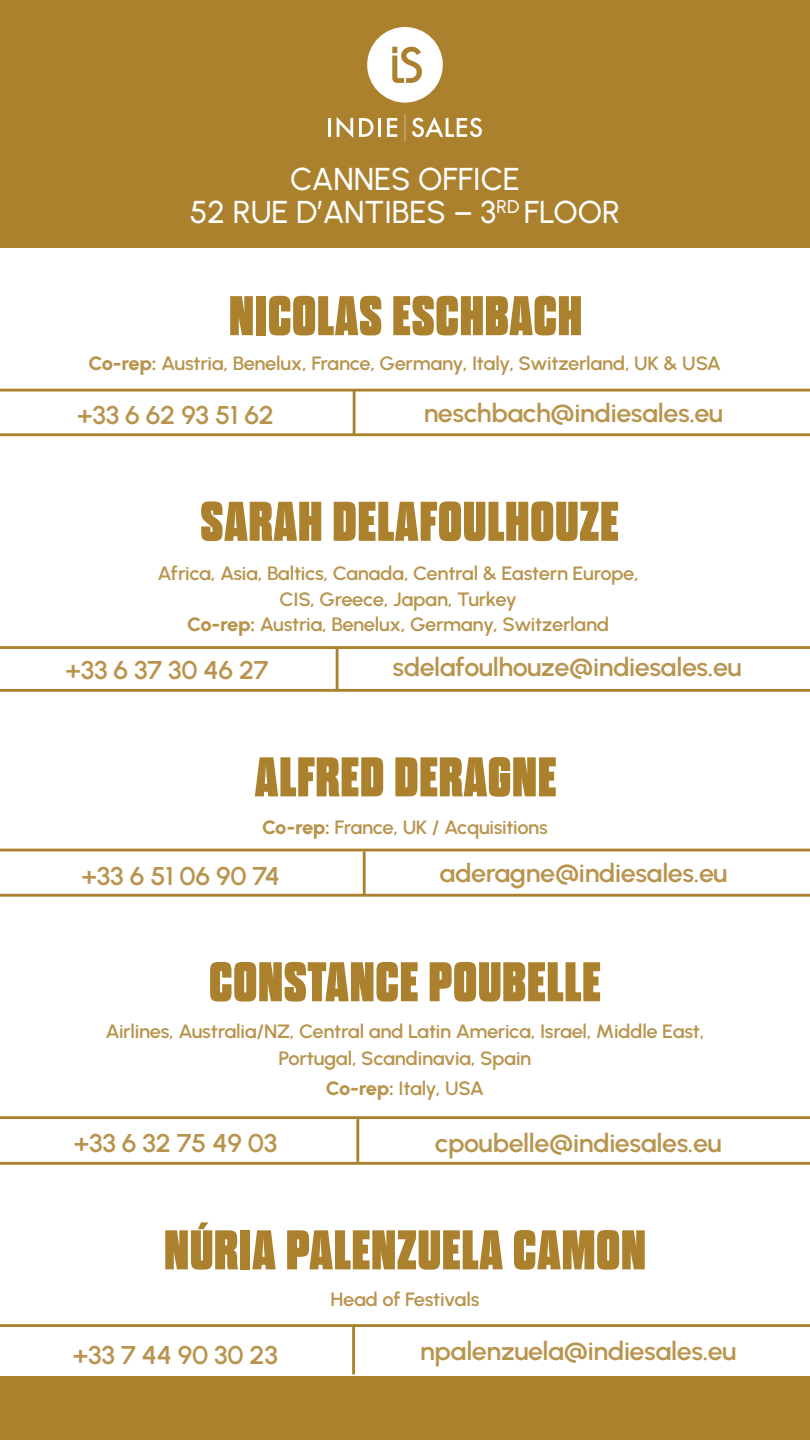
<style>
.page{position:relative;width:810px;height:1440px;background:#fff}
.page>*{position:absolute;margin:0;border:0;box-sizing:border-box;transform-origin:0 0}
.t1{font:800 55.8px "Dharma Gothic E";letter-spacing:.02em;color:#ab812d;scale:1.05 1}
.t2{font:500 31.65px/33.5px "Urbanist";color:#fff;text-align:center}
.t3{font:600 25.72px "Urbanist";letter-spacing:-.015em;color:#b8944d;scale:1.05 1}
.t4{font:600 19.27px/25.7px "Urbanist";letter-spacing:-.02em;color:#b8944d;text-align:center;scale:1.05 1}
.s1{font-weight:800}
</style>
<div class="page">
<hr style="left:0;top:689px;width:810px;height:3px;background:#ab812d">
<hr style="left:0;top:646px;width:810px;height:3px;background:#ab812d">
<hr style="left:336px;top:648px;width:3px;height:43px;background:#ab812d">
<hr style="left:363px;top:851px;width:3px;height:43px;background:#ab812d">
<hr style="left:0;top:849px;width:810px;height:2px;background:#ab812d">
<hr style="left:0;top:894px;width:810px;height:3px;background:#ab812d">
<hr style="left:353px;top:391px;width:3px;height:43px;background:#ab812d">
<hr style="left:0;top:389px;width:810px;height:3px;background:#ab812d">
<hr style="left:0;top:433px;width:810px;height:3px;background:#ab812d">
<hr style="left:0;top:1116px;width:810px;height:3px;background:#ab812d">
<hr style="left:0;top:1162px;width:810px;height:3px;background:#ab812d">
<hr style="left:356px;top:1119px;width:3px;height:43px;background:#ab812d">
<hr style="left:0;top:1324px;width:810px;height:3px;background:#ab812d">
<hr style="left:352px;top:1327px;width:3px;height:47px;background:#ab812d">
<div style="left:0;top:0;width:810px;height:248px;background:#ab812d"></div>
<svg style="left:405px;top:114px;width:1px;height:27px"></svg>
<hr style="left:328px;top:118px;width:3px;height:19px;background:#fff">
<svg style="left:337px;top:117px;width:16px;height:21px"></svg>
<svg style="left:359px;top:118px;width:15px;height:19px"></svg>
<hr style="left:378px;top:118px;width:3px;height:19px;background:#fff">
<svg style="left:387px;top:118px;width:10px;height:19px"></svg>
<svg style="left:412px;top:117px;width:70px;height:20px"></svg>
<svg style="left:367px;top:27px;width:76px;height:76px"></svg>
<div style="left:0;top:1376px;width:810px;height:64px;background:#ab812d"></div>
<h2 class="t2" style="left:190px;top:161px;width:432px">CANNES OFFICE<br>52 RUE D’ANTIBES – 3<sup>RD</sup> FLOOR</h2>
<h1 class="t1" style="left:229px;top:286px;width:337px">NICOLAS ESCHBACH</h1>
<p class="t4" style="left:89px;top:349px;width:604px"><span class="s1">Co-rep:</span> Austria, Benelux, France, Germany, Italy, Switzerland, UK &amp; USA</p>
<h3 class="t3" style="left:77px;top:397px;width:189px">+33 6 62 93 51 62</h3>
<h3 class="t3" style="left:424px;top:395px;width:287px">neschbach@indiesales.eu</h3>
<h1 class="t1" style="left:201px;top:492px;width:400px">SARAH DELAFOULHOUZE</h1>
<p class="t4" style="left:158px;top:560px;width:460px">Africa, Asia, Baltics, Canada, Central &amp; Eastern Europe,<br>CIS, Greece, Japan, Turkey<br><span class="s1">Co-rep:</span> Austria, Benelux, Germany, Switzerland</p>
<h3 class="t3" style="left:65px;top:653px;width:195px">+33 6 37 30 46 27</h3>
<h3 class="t3" style="left:393px;top:650px;width:334px">sdelafoulhouze@indiesales.eu</h3>
<h1 class="t1" style="left:255px;top:748px;width:289px">ALFRED DERAGNE</h1>
<p class="t4" style="left:262px;top:814px;width:274px"><span class="s1">Co-rep:</span> France, UK / Acquisitions</p>
<h3 class="t3" style="left:82px;top:858px;width:190px">+33 6 51 06 90 74</h3>
<h3 class="t3" style="left:440px;top:855px;width:276px">aderagne@indiesales.eu</h3>
<h1 class="t1" style="left:209px;top:953px;width:374px">CONSTANCE POUBELLE</h1>
<p class="t4" style="left:105px;top:1017px;width:572px;line-height:27.2px">Airlines, Australia/NZ, Central and Latin America, Israel, Middle East,<br>Portugal, Scandinavia, Spain</p>
<p class="t4" style="left:326px;top:1075px;width:152px"><span class="s1">Co-rep:</span> Italy, USA</p>
<h3 class="t3" style="left:74px;top:1126px;width:195px">+33 6 32 75 49 03</h3>
<h3 class="t3" style="left:435px;top:1125px;width:275px">cpoubelle@indiesales.eu</h3>
<h1 class="t1" style="left:164px;top:1221px;width:460px">NÚRIA PALENZUELA CAMON</h1>
<p class="t4" style="left:330px;top:1286px;width:143px">Head of Festivals</p>
<h3 class="t3" style="left:73px;top:1338px;width:197px">+33 7 44 90 30 23</h3>
<h3 class="t3" style="left:420px;top:1333px;width:303px">npalenzuela@indiesales.eu</h3>
</div>
